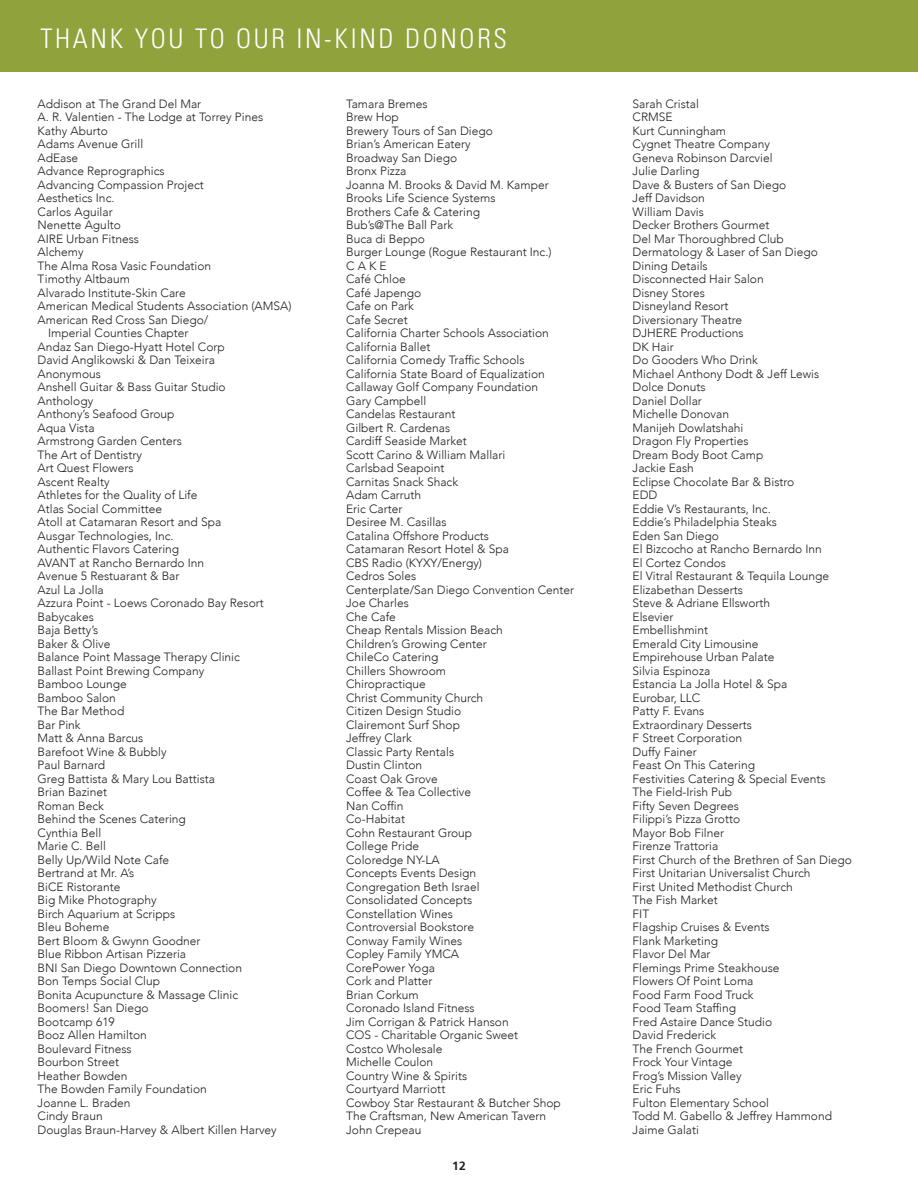
<style>
.page{position:relative;width:918px;height:1188px;background:#fff}
.page>*{position:absolute;margin:0;border:0;box-sizing:border-box;transform-origin:0 0}
.t1{font:300 condensed 27px "Univers";letter-spacing:.1em;color:#fff}
.t2{font:300 12px/13.5px "Avenir";color:#231f20}
.t3{font:700 12px "Frutiger";color:#231f20}
</style>
<div class="page">
<div style="left:0;top:0;width:918px;height:71px;background:#90a23c"></div>
<h1 class="t1" style="left:40px;top:22px;width:468px">THANK YOU TO OUR IN-KIND DONORS</h1>
<p class="t2" style="left:38px;top:97px;width:165px">Addison at The Grand Del Mar</p>
<p class="t2" style="left:38px;top:110px;width:227px">A. R. Valentien - The Lodge at Torrey Pines</p>
<p class="t2" style="left:38px;top:124px;width:72px">Kathy Aburto</p>
<p class="t2" style="left:38px;top:137px;width:107px">Adams Avenue Grill</p>
<p class="t2" style="left:38px;top:151px;width:42px">AdEase</p>
<p class="t2" style="left:38px;top:164px;width:128px">Advance Reprographics</p>
<p class="t2" style="left:38px;top:178px;width:168px">Advancing Compassion Project</p>
<p class="t2" style="left:38px;top:191px;width:78px">Aesthetics Inc.</p>
<p class="t2" style="left:38px;top:205px;width:77px">Carlos Aguilar</p>
<p class="t2" style="left:38px;top:218px;width:85px">Nenette Agulto</p>
<p class="t2" style="left:38px;top:232px;width:103px">AIRE Urban Fitness</p>
<p class="t2" style="left:38px;top:245px;width:47px">Alchemy</p>
<p class="t2" style="left:38px;top:259px;width:175px">The Alma Rosa Vasic Foundation</p>
<p class="t2" style="left:38px;top:272px;width:94px">Timothy Altbaum</p>
<p class="t2" style="left:38px;top:286px;width:150px">Alvarado Institute-Skin Care</p>
<p class="t2" style="left:38px;top:299px;width:255px">American Medical Students Association (AMSA)</p>
<p class="t2" style="left:38px;top:313px;width:172px">American Red Cross San Diego/</p>
<p class="t2" style="left:48px;top:326px;width:142px">Imperial Counties Chapter</p>
<p class="t2" style="left:38px;top:340px;width:189px">Andaz San Diego-Hyatt Hotel Corp</p>
<p class="t2" style="left:38px;top:353px;width:179px">David Anglikowski &amp; Dan Teixeira</p>
<p class="t2" style="left:38px;top:367px;width:65px">Anonymous</p>
<p class="t2" style="left:38px;top:380px;width:190px">Anshell Guitar &amp; Bass Guitar Studio</p>
<p class="t2" style="left:38px;top:394px;width:57px">Anthology</p>
<p class="t2" style="left:38px;top:407px;width:139px">Anthony’s Seafood Group</p>
<p class="t2" style="left:38px;top:421px;width:58px">Aqua Vista</p>
<p class="t2" style="left:38px;top:434px;width:146px">Armstrong Garden Centers</p>
<p class="t2" style="left:38px;top:448px;width:106px">The Art of Dentistry</p>
<p class="t2" style="left:38px;top:461px;width:97px">Art Quest Flowers</p>
<p class="t2" style="left:38px;top:475px;width:74px">Ascent Realty</p>
<p class="t2" style="left:38px;top:488px;width:161px">Athletes for the Quality of Life</p>
<p class="t2" style="left:38px;top:502px;width:126px">Atlas Social Committee</p>
<p class="t2" style="left:38px;top:515px;width:185px">Atoll at Catamaran Resort and Spa</p>
<p class="t2" style="left:38px;top:529px;width:138px">Ausgar Technologies, Inc.</p>
<p class="t2" style="left:38px;top:542px;width:143px">Authentic Flavors Catering</p>
<p class="t2" style="left:38px;top:556px;width:168px">AVANT at Rancho Bernardo Inn</p>
<p class="t2" style="left:38px;top:569px;width:143px">Avenue 5 Restuarant &amp; Bar</p>
<p class="t2" style="left:38px;top:583px;width:68px">Azul La Jolla</p>
<p class="t2" style="left:38px;top:596px;width:228px">Azzura Point - Loews Coronado Bay Resort</p>
<p class="t2" style="left:38px;top:610px;width:58px">Babycakes</p>
<p class="t2" style="left:38px;top:623px;width:62px">Baja Betty’s</p>
<p class="t2" style="left:38px;top:637px;width:74px">Baker &amp; Olive</p>
<p class="t2" style="left:38px;top:650px;width:204px">Balance Point Massage Therapy Clinic</p>
<p class="t2" style="left:38px;top:664px;width:168px">Ballast Point Brewing Company</p>
<p class="t2" style="left:38px;top:677px;width:91px">Bamboo Lounge</p>
<p class="t2" style="left:38px;top:691px;width:80px">Bamboo Salon</p>
<p class="t2" style="left:38px;top:704px;width:88px">The Bar Method</p>
<p class="t2" style="left:38px;top:718px;width:45px">Bar Pink</p>
<p class="t2" style="left:38px;top:731px;width:107px">Matt &amp; Anna Barcus</p>
<p class="t2" style="left:38px;top:745px;width:131px">Barefoot Wine &amp; Bubbly</p>
<p class="t2" style="left:38px;top:758px;width:69px">Paul Barnard</p>
<p class="t2" style="left:38px;top:772px;width:179px">Greg Battista &amp; Mary Lou Battista</p>
<p class="t2" style="left:38px;top:785px;width:71px">Brian Bazinet</p>
<p class="t2" style="left:38px;top:799px;width:68px">Roman Beck</p>
<p class="t2" style="left:38px;top:812px;width:150px">Behind the Scenes Catering</p>
<p class="t2" style="left:38px;top:826px;width:65px">Cynthia Bell</p>
<p class="t2" style="left:38px;top:839px;width:70px">Marie C. Bell</p>
<p class="t2" style="left:38px;top:853px;width:133px">Belly Up/Wild Note Cafe</p>
<p class="t2" style="left:38px;top:866px;width:98px">Bertrand at Mr. A’s</p>
<p class="t2" style="left:38px;top:880px;width:84px">BiCE Ristorante</p>
<p class="t2" style="left:38px;top:893px;width:120px">Big Mike Photography</p>
<p class="t2" style="left:38px;top:907px;width:139px">Birch Aquarium at Scripps</p>
<p class="t2" style="left:38px;top:920px;width:73px">Bleu Boheme</p>
<p class="t2" style="left:38px;top:934px;width:165px">Bert Bloom &amp; Gwynn Goodner</p>
<p class="t2" style="left:38px;top:947px;width:150px">Blue Ribbon Artisan Pizzeria</p>
<p class="t2" style="left:38px;top:961px;width:206px">BNI San Diego Downtown Connection</p>
<p class="t2" style="left:38px;top:974px;width:124px">Bon Temps Social Clup</p>
<p class="t2" style="left:38px;top:988px;width:202px">Bonita Acupuncture &amp; Massage Clinic</p>
<p class="t2" style="left:38px;top:1001px;width:112px">Boomers! San Diego</p>
<p class="t2" style="left:38px;top:1015px;width:79px">Bootcamp 619</p>
<p class="t2" style="left:38px;top:1028px;width:111px">Booz Allen Hamilton</p>
<p class="t2" style="left:38px;top:1042px;width:96px">Boulevard Fitness</p>
<p class="t2" style="left:38px;top:1055px;width:83px">Bourbon Street</p>
<p class="t2" style="left:38px;top:1069px;width:91px">Heather Bowden</p>
<p class="t2" style="left:38px;top:1082px;width:171px">The Bowden Family Foundation</p>
<p class="t2" style="left:38px;top:1096px;width:94px">Joanne L. Braden</p>
<p class="t2" style="left:38px;top:1109px;width:67px">Cindy Braun</p>
<p class="t2" style="left:38px;top:1123px;width:241px">Douglas Braun-Harvey &amp; Albert Killen Harvey</p>
<p class="t2" style="left:346px;top:97px;width:230px">Tamara Bremes<br>Brew Hop<br>Brewery Tours of San Diego<br>Brian’s American Eatery<br>Broadway San Diego<br>Bronx Pizza<br>Joanna M. Brooks &amp; David M. Kamper<br>Brooks Life Science Systems<br>Brothers Cafe &amp; Catering<br>Bub’s@The Ball Park<br>Buca di Beppo<br>Burger Lounge (Rogue Restaurant Inc.)<br>C A K E<br>Café Chloe<br>Café Japengo<br>Cafe on Park<br>Cafe Secret<br>California Charter Schools Association<br>California Ballet<br>California Comedy Traffic Schools<br>California State Board of Equalization<br>Callaway Golf Company Foundation<br>Gary Campbell<br>Candelas Restaurant<br>Gilbert R. Cardenas<br>Cardiff Seaside Market<br>Scott Carino &amp; William Mallari<br>Carlsbad Seapoint<br>Carnitas Snack Shack<br>Adam Carruth<br>Eric Carter<br>Desiree M. Casillas<br>Catalina Offshore Products<br>Catamaran Resort Hotel &amp; Spa<br>CBS Radio (KYXY/Energy)<br>Cedros Soles<br>Centerplate/San Diego Convention Center<br>Joe Charles<br>Che Cafe<br>Cheap Rentals Mission Beach<br>Children’s Growing Center<br>ChileCo Catering<br>Chillers Showroom<br>Chiropractique<br>Christ Community Church<br>Citizen Design Studio<br>Clairemont Surf Shop<br>Jeffrey Clark<br>Classic Party Rentals<br>Dustin Clinton<br>Coast Oak Grove<br>Coffee &amp; Tea Collective<br>Nan Coffin<br>Co-Habitat<br>Cohn Restaurant Group<br>College Pride<br>Coloredge NY-LA<br>Concepts Events Design<br>Congregation Beth Israel<br>Consolidated Concepts<br>Constellation Wines<br>Controversial Bookstore<br>Conway Family Wines<br>Copley Family YMCA<br>CorePower Yoga<br>Cork and Platter<br>Brian Corkum<br>Coronado Island Fitness<br>Jim Corrigan &amp; Patrick Hanson<br>COS - Charitable Organic Sweet<br>Costco Wholesale<br>Michelle Coulon<br>Country Wine &amp; Spirits<br>Courtyard Marriott<br>Cowboy Star Restaurant &amp; Butcher Shop<br>The Craftsman, New American Tavern<br>John Crepeau</p>
<p class="t2" style="left:633px;top:97px;width:221px">Sarah Cristal<br>CRMSE<br>Kurt Cunningham<br>Cygnet Theatre Company<br>Geneva Robinson Darcviel<br>Julie Darling<br>Dave &amp; Busters of San Diego<br>Jeff Davidson<br>William Davis<br>Decker Brothers Gourmet<br>Del Mar Thoroughbred Club<br>Dermatology &amp; Laser of San Diego<br>Dining Details<br>Disconnected Hair Salon<br>Disney Stores<br>Disneyland Resort<br>Diversionary Theatre<br>DJHERE Productions<br>DK Hair<br>Do Gooders Who Drink<br>Michael Anthony Dodt &amp; Jeff Lewis<br>Dolce Donuts<br>Daniel Dollar<br>Michelle Donovan<br>Manijeh Dowlatshahi<br>Dragon Fly Properties<br>Dream Body Boot Camp<br>Jackie Eash<br>Eclipse Chocolate Bar &amp; Bistro<br>EDD<br>Eddie V’s Restaurants, Inc.<br>Eddie’s Philadelphia Steaks<br>Eden San Diego<br>El Bizcocho at Rancho Bernardo Inn<br>El Cortez Condos<br>El Vitral Restaurant &amp; Tequila Lounge<br>Elizabethan Desserts<br>Steve &amp; Adriane Ellsworth<br>Elsevier<br>Embellishmint<br>Emerald City Limousine<br>Empirehouse Urban Palate<br>Silvia Espinoza<br>Estancia La Jolla Hotel &amp; Spa<br>Eurobar, LLC<br>Patty F. Evans<br>Extraordinary Desserts<br>F Street Corporation<br>Duffy Fainer<br>Feast On This Catering<br>Festivities Catering &amp; Special Events<br>The Field-Irish Pub<br>Fifty Seven Degrees<br>Filippi’s Pizza Grotto<br>Mayor Bob Filner<br>Firenze Trattoria<br>First Church of the Brethren of San Diego<br>First Unitarian Universalist Church<br>First United Methodist Church<br>The Fish Market<br>FIT<br>Flagship Cruises &amp; Events<br>Flank Marketing<br>Flavor Del Mar<br>Flemings Prime Steakhouse<br>Flowers Of Point Loma<br>Food Farm Food Truck<br>Food Team Staffing<br>Fred Astaire Dance Studio<br>David Frederick<br>The French Gourmet<br>Frock Your Vintage<br>Frog’s Mission Valley<br>Eric Fuhs<br>Fulton Elementary School<br>Todd M. Gabello &amp; Jeffrey Hammond<br>Jaime Galati</p>
<p class="t3" style="left:452px;top:1159px;width:15px">12</p>
</div>
